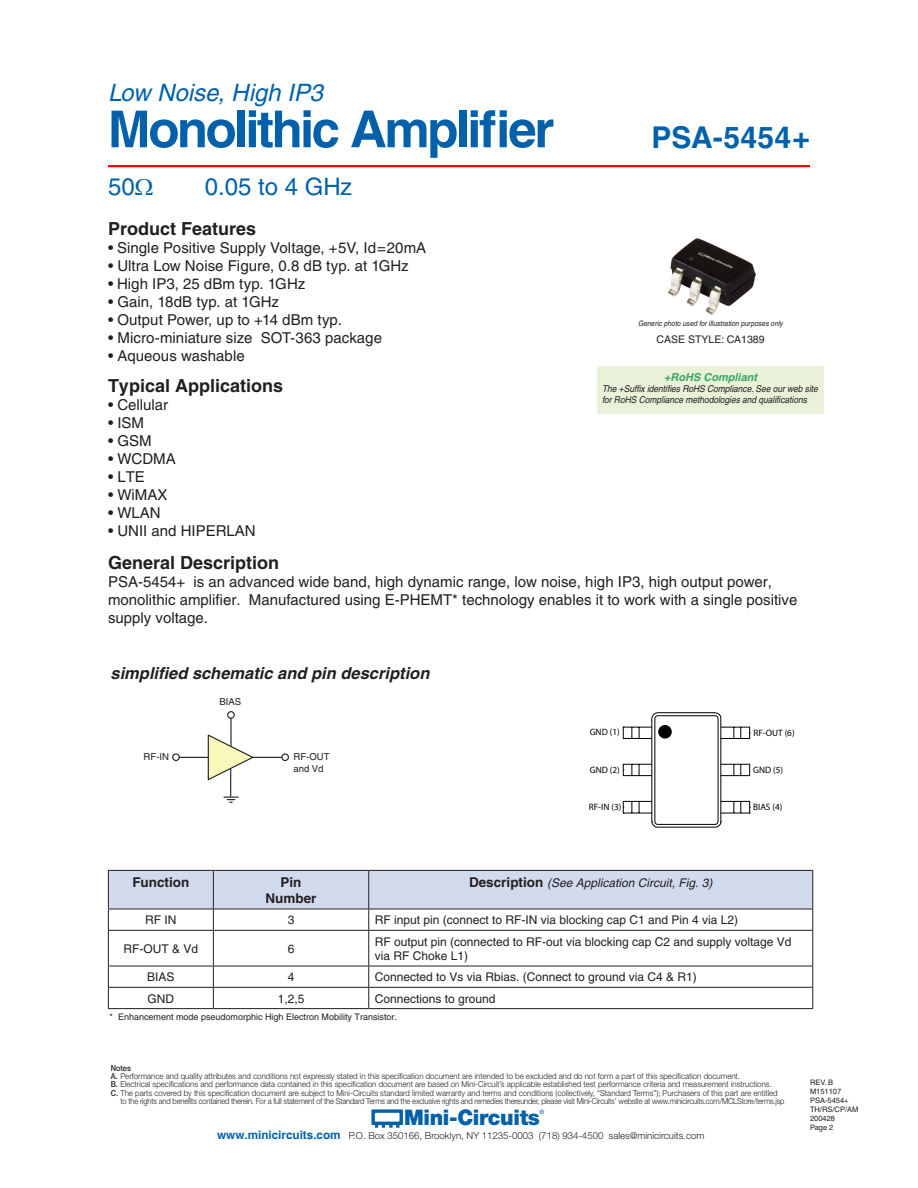
<style>
.page{position:relative;width:918px;height:1188px;background:#fff}
.page>*{position:absolute;margin:0;border:0;box-sizing:border-box;transform-origin:0 0}
.t1{font:700 51px "Helvetica";letter-spacing:-.05em;color:#0261aa}
.t2{font:700 30px "Helvetica";letter-spacing:.005em;color:#0161ab}
.t3{font:italic 24px "Helvetica";letter-spacing:-.005em;color:#0161ab}
.t4{font:24px "Helvetica";color:#0161ab}
.t5{font:900 21.45px "Helvetica Neue";letter-spacing:-.015em;color:#0261aa}
.t6{font:700 18px "Helvetica";color:#231f20}
.t7{font:italic 700 16.5px "Helvetica";color:#231f20}
.t8{font:15px/18px "Helvetica";color:#231f20}
.t9{font:700 13.5px/16.2px "Helvetica";color:#231f20;text-align:center}
.t10{font:12px/14.4px "Helvetica";color:#231f20}
.t11{font:italic 12px "Helvetica";color:#231f20}
.t12{font:italic 700 10.95px "Helvetica";color:rgb(13 147 68/.8)}
.t13{font:10.5px "Helvetica";color:#231f20}
.t14{font:300 9.6px "Helvetica Neue";color:#231f20}
.t15{font:9.6px/11.4px "Helvetica";color:#231f20}
.t16{font:italic 9.45px/11.2px "Helvetica";letter-spacing:-.005em;color:#231f20;scale:.9 1}
.t17{font:9.3px "Myriad Pro";color:#000}
.t18{font:9px "Helvetica";color:#231f20}
.t19{font:300 8.25px "Helvetica Neue";color:#231f20;scale:.95 1}
.t20{font:300 8.25px "Helvetica Neue";letter-spacing:-.02em;color:#231f20;scale:.91 1}
.t21{font:500 8.25px "Helvetica Neue";color:#231f20;scale:.9 1}
.t22{font:7.5px/9px "Helvetica";color:#231f20}
.t23{font:italic 7.5px "Helvetica";color:#231f20;scale:.9 1}
.t24{font:500 6px "Helvetica Neue";color:#0261aa}
.s1{font-weight:700;font-style:normal;font-size:13.5px}
.s2{font-weight:500}
.s3{font-family:"Helvetica";font-weight:700;font-size:11.7px;color:#0261aa}
</style>
<div class="page">
<hr style="left:108px;top:165px;width:702px;height:2px;background:#f00">
<svg style="left:371px;top:1109px;width:32px;height:19px"></svg>
<svg style="left:623px;top:712px;width:127px;height:116px"></svg>
<div style="left:659px;top:726px;width:12px;height:12px;background:#000;border-radius:50%"></div>
<div style="left:659px;top:725px;width:12px;height:13px;border:1px solid #000;border-radius:50%"></div>
<svg style="left:108px;top:870px;width:705px;height:60px"></svg>
<hr style="left:108px;top:930px;width:105px;height:1px;background:#231f20">
<hr style="left:108px;top:931px;width:1px;height:35px;background:#231f20">
<hr style="left:213px;top:930px;width:156px;height:1px;background:#231f20">
<hr style="left:213px;top:931px;width:1px;height:35px;background:#231f20">
<hr style="left:369px;top:930px;width:444px;height:1px;background:#231f20">
<hr style="left:368px;top:931px;width:1px;height:35px;background:#231f20">
<hr style="left:812px;top:931px;width:1px;height:35px;background:#231f20">
<hr style="left:108px;top:966px;width:105px;height:1px;background:#231f20">
<hr style="left:213px;top:966px;width:156px;height:1px;background:#231f20">
<hr style="left:369px;top:966px;width:444px;height:1px;background:#231f20">
<hr style="left:108px;top:987px;width:105px;height:1px;background:#231f20">
<svg style="left:108px;top:966px;width:1px;height:42px"></svg>
<hr style="left:213px;top:987px;width:156px;height:1px;background:#231f20">
<svg style="left:213px;top:966px;width:1px;height:42px"></svg>
<hr style="left:369px;top:987px;width:444px;height:1px;background:#231f20">
<svg style="left:368px;top:966px;width:1px;height:42px"></svg>
<svg style="left:812px;top:966px;width:1px;height:42px"></svg>
<hr style="left:108px;top:1008px;width:105px;height:1px;background:#231f20">
<hr style="left:213px;top:1008px;width:156px;height:1px;background:#231f20">
<hr style="left:369px;top:1008px;width:444px;height:1px;background:#231f20">
<div style="left:172px;top:753px;width:8px;height:8px;border:1px solid #231f20;border-radius:50%"></div>
<svg style="left:179px;top:734px;width:103px;height:69px"></svg>
<hr style="left:230px;top:718px;width:2px;height:28px;background:#231f20">
<div style="left:227px;top:711px;width:8px;height:8px;border:1px solid #231f20;border-radius:50%"></div>
<div style="left:281px;top:753px;width:8px;height:8px;border:1px solid #231f20;border-radius:50%"></div>
<div style="left:597px;top:367px;width:227px;height:47px;background:#e9f2d8"></div>
<img style="left:668px;top:238px;width:88px;height:77px">
<h3 class="t3" style="left:108px;top:78px;width:216px">Low Noise, High IP3</h3>
<h1 class="t1" style="left:108px;top:98px;width:448px">Monolithic Amplifier</h1>
<h3 class="t4" style="left:108px;top:173px;width:28px">50</h3>
<h3 class="t4" style="left:205px;top:173px;width:149px">0.05 to 4 GHz</h3>
<h2 class="t2" style="left:652px;top:119px;width:160px">PSA-5454+</h2>
<h3 class="t6" style="left:108px;top:218px;width:150px">Product Features</h3>
<h3 class="t8" style="left:108px;top:239px;width:320px">• Single Positive Supply Voltage, +5V, Id=20mA</h3>
<h3 class="t8" style="left:108px;top:257px;width:302px">• Ultra Low Noise Figure, 0.8 dB typ. at 1GHz</h3>
<h3 class="t8" style="left:108px;top:275px;width:199px">• High IP3, 25 dBm typ. 1GHz</h3>
<h3 class="t8" style="left:108px;top:293px;width:172px">• Gain, 18dB typ. at 1GHz</h3>
<h3 class="t8" style="left:108px;top:311px;width:235px">• Output Power, up to +14 dBm typ.</h3>
<h3 class="t8" style="left:108px;top:329px;width:276px">• Micro-miniature size SOT-363 package</h3>
<h3 class="t8" style="left:108px;top:347px;width:138px">• Aqueous washable</h3>
<h3 class="t6" style="left:108px;top:375px;width:177px">Typical Applications</h3>
<h3 class="t8" style="left:108px;top:396px;width:62px">• Cellular</h3>
<h3 class="t8" style="left:108px;top:414px;width:38px">• ISM</h3>
<h3 class="t8" style="left:108px;top:432px;width:45px">• GSM</h3>
<h3 class="t8" style="left:108px;top:450px;width:69px">• WCDMA</h3>
<h3 class="t8" style="left:108px;top:468px;width:38px">• LTE</h3>
<h3 class="t8" style="left:108px;top:486px;width:61px">• WiMAX</h3>
<h3 class="t8" style="left:108px;top:504px;width:54px">• WLAN</h3>
<h3 class="t8" style="left:108px;top:522px;width:149px">• UNII and HIPERLAN</h3>
<h3 class="t6" style="left:108px;top:552px;width:173px">General Description</h3>
<h3 class="t8" style="left:108px;top:573px;width:691px">PSA-5454+ is an advanced wide band, high dynamic range, low noise, high IP3, high output power, monolithic amplifier. Manufactured using E-PHEMT* technology enables it to work with a single positive supply voltage.</h3>
<p class="t23" style="left:638px;top:319px;width:162px">Generic photo used for illustration purposes only</p>
<p class="t13" style="left:657px;top:333px;width:110px">CASE STYLE: CA1389</p>
<h3 class="t12" style="left:664px;top:370px;width:95px">+RoHS Compliant</h3>
<p class="t16" style="left:602px;top:383px;width:241px">The +Suffix identifies RoHS Compliance. See our web site for RoHS Compliance methodologies and qualifications</p>
<h3 class="t7" style="left:111px;top:663px;width:320px">simplified schematic and pin description</h3>
<p class="t15" style="left:219px;top:696px;width:23px">BIAS</p>
<p class="t15" style="left:144px;top:751px;width:27px">RF-IN</p>
<p class="t15" style="left:294px;top:751px;width:38px">RF-OUT and Vd</p>
<p class="t17" style="left:590px;top:726px;width:32px">GND (1)</p>
<p class="t17" style="left:590px;top:764px;width:32px">GND (2)</p>
<p class="t17" style="left:589px;top:801px;width:34px">RF-IN (3)</p>
<p class="t17" style="left:753px;top:727px;width:43px">RF-OUT (6)</p>
<p class="t17" style="left:753px;top:764px;width:32px">GND (5)</p>
<p class="t17" style="left:753px;top:801px;width:31px">BIAS (4)</p>
<h3 class="t9" style="left:132px;top:874px;width:58px">Function</h3>
<h3 class="t9" style="left:266px;top:874px;width:53px">Pin<br>Number</h3>
<h3 class="t11" style="left:469px;top:876px;width:245px"><span class="s1">Description</span> (See Application Circuit, Fig. 3)</h3>
<h3 class="t10" style="left:145px;top:913px;width:33px">RF IN</h3>
<h3 class="t10" style="left:288px;top:913px;width:8px">3</h3>
<h3 class="t10" style="left:375px;top:913px;width:365px">RF input pin (connect to RF-IN via blocking cap C1 and Pin 4 via L2)</h3>
<h3 class="t10" style="left:124px;top:941px;width:76px">RF-OUT &amp; Vd</h3>
<h3 class="t10" style="left:288px;top:941px;width:8px">6</h3>
<h3 class="t10" style="left:375px;top:934px;width:418px">RF output pin (connected to RF-out via blocking cap C2 and supply voltage Vd via RF Choke L1)</h3>
<h3 class="t10" style="left:147px;top:970px;width:29px">BIAS</h3>
<h3 class="t10" style="left:288px;top:970px;width:8px">4</h3>
<h3 class="t10" style="left:375px;top:970px;width:324px">Connected to Vs via Rbias. (Connect to ground via C4 &amp; R1)</h3>
<h3 class="t10" style="left:148px;top:991px;width:28px">GND</h3>
<h3 class="t10" style="left:278px;top:991px;width:28px">1,2,5</h3>
<h3 class="t10" style="left:375px;top:991px;width:122px">Connections to ground</h3>
<p class="t18" style="left:110px;top:1012px;width:289px">* Enhancement mode pseudomorphic High Electron Mobility Transistor.</p>
<p class="t21" style="left:111px;top:1063px;width:24px">Notes</p>
<p class="t19" style="left:111px;top:1071px;width:664px"><span class="s2">A.</span> Performance and quality attributes and conditions not expressly stated in this specification document are intended to be excluded and do not form a part of this specification document.</p>
<p class="t19" style="left:111px;top:1079px;width:697px"><span class="s2">B.</span> Electrical specifications and performance data contained in this specification document are based on Mini-Circuit’s applicable established test performance criteria and measurement instructions.</p>
<p class="t19" style="left:111px;top:1088px;width:704px"><span class="s2">C.</span> The parts covered by this specification document are subject to Mini-Circuits standard limited warranty and terms and conditions (collectively, “Standard Terms”); Purchasers of this part are entitled</p>
<p class="t20" style="left:120px;top:1096px;width:731px">to the rights and benefits contained therein. For a full statement of the Standard Terms and the exclusive rights and remedies thereunder, please visit Mini-Circuits’ website at www.minicircuits.com/MCLStore/terms.jsp</p>
<h3 class="t5" style="left:404px;top:1105px;width:137px">Mini-Circuits</h3>
<p class="t24" style="left:540px;top:1108px;width:6px">®</p>
<p class="t14" style="left:217px;top:1129px;width:489px"><span class="s3">www.minicircuits.com</span> P.O. Box 350166, Brooklyn, NY 11235-0003 (718) 934-4500 sales@minicircuits.com</p>
<p class="t22" style="left:810px;top:1078px;width:50px">REV. B<br>M151107<br>PSA-5454+<br>TH/RS/CP/AM<br>200428</p>
<p class="t22" style="left:810px;top:1123px;width:25px">Page 2</p>
</div>
